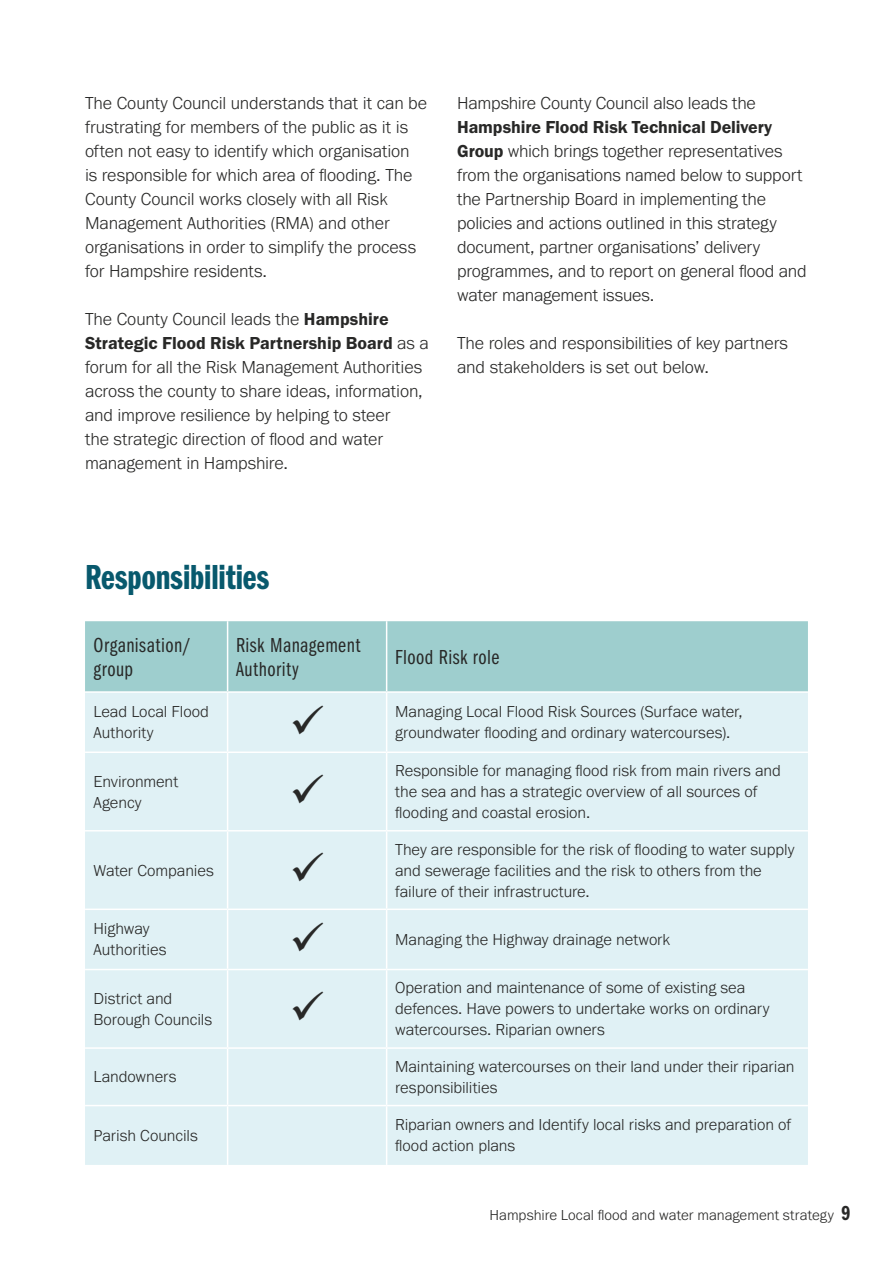
<style>
.page{position:relative;width:893px;height:1263px;background:#fff}
.page>*{position:absolute;margin:0;border:0;box-sizing:border-box;transform-origin:0 0}
.Heading_2{font:36px "Franklin Gothic URW Com Dem";letter-spacing:-.005em;color:#08596d}
.Table_heading{font:21px/24px "Franklin Gothic URW Com Boo";letter-spacing:.02em;color:#282827}
.Body_copy{font:300 18px/24px "Franklin Gothic URW";letter-spacing:-.01em;color:#282827}
.Table_body{font:300 16.5px/21px "Franklin Gothic URW";letter-spacing:-.005em;color:#282827}
.t1{font:300 15px "Franklin Gothic URW";color:#282827}
.s1{font-family:"Franklin Gothic URW Dem";font-weight:400}
.s2{font-family:"Franklin Gothic URW Com Dem";font-weight:400;font-size:21px}
</style>
<div class="page">
<div style="left:85px;top:621px;width:723px;height:70px;background:#9ecece"></div>
<div style="left:85px;top:693px;width:723px;height:472px;background:#e0f1f5"></div>
<hr style="left:227px;top:621px;width:1px;height:70px;background:#fff">
<hr style="left:386px;top:621px;width:1px;height:70px;background:#fff">
<hr style="left:227px;top:693px;width:1px;height:58px;background:#fff">
<hr style="left:386px;top:693px;width:1px;height:58px;background:#fff">
<hr style="left:85px;top:751px;width:143px;height:2px;background:#fff">
<hr style="left:228px;top:751px;width:159px;height:2px;background:#fff">
<hr style="left:227px;top:753px;width:1px;height:77px;background:#fff">
<hr style="left:387px;top:751px;width:421px;height:2px;background:#fff">
<hr style="left:386px;top:753px;width:1px;height:77px;background:#fff">
<hr style="left:85px;top:830px;width:143px;height:1px;background:#fff">
<hr style="left:228px;top:830px;width:159px;height:1px;background:#fff">
<hr style="left:227px;top:831px;width:1px;height:77px;background:#fff">
<hr style="left:387px;top:830px;width:421px;height:1px;background:#fff">
<hr style="left:386px;top:831px;width:1px;height:77px;background:#fff">
<hr style="left:85px;top:908px;width:143px;height:2px;background:#fff">
<hr style="left:228px;top:908px;width:159px;height:2px;background:#fff">
<hr style="left:227px;top:910px;width:1px;height:59px;background:#fff">
<hr style="left:387px;top:908px;width:421px;height:2px;background:#fff">
<hr style="left:386px;top:910px;width:1px;height:59px;background:#fff">
<hr style="left:85px;top:969px;width:143px;height:1px;background:#fff">
<hr style="left:228px;top:969px;width:159px;height:1px;background:#fff">
<hr style="left:227px;top:970px;width:1px;height:77px;background:#fff">
<hr style="left:387px;top:969px;width:421px;height:1px;background:#fff">
<hr style="left:386px;top:970px;width:1px;height:77px;background:#fff">
<hr style="left:85px;top:1047px;width:143px;height:2px;background:#fff">
<hr style="left:228px;top:1047px;width:159px;height:2px;background:#fff">
<hr style="left:227px;top:1049px;width:1px;height:56px;background:#fff">
<hr style="left:387px;top:1047px;width:421px;height:2px;background:#fff">
<hr style="left:386px;top:1049px;width:1px;height:56px;background:#fff">
<hr style="left:85px;top:1105px;width:143px;height:1px;background:#fff">
<hr style="left:228px;top:1105px;width:159px;height:1px;background:#fff">
<hr style="left:227px;top:1106px;width:1px;height:59px;background:#fff">
<hr style="left:387px;top:1105px;width:421px;height:1px;background:#fff">
<hr style="left:386px;top:1106px;width:1px;height:59px;background:#fff">
<svg style="left:293px;top:704px;width:30px;height:30px"></svg>
<svg style="left:293px;top:774px;width:30px;height:29px"></svg>
<svg style="left:293px;top:852px;width:30px;height:30px"></svg>
<svg style="left:293px;top:922px;width:30px;height:29px"></svg>
<svg style="left:293px;top:991px;width:30px;height:29px"></svg>
<p class="Body_copy" style="left:85px;top:91px;width:344px">The County Council understands that it can be frustrating for members of the public as it is often not easy to identify which organisation<br>is responsible for which area of flooding. The County Council works closely with all Risk Management Authorities (RMA) and other organisations in order to simplify the process for Hampshire residents.</p>
<p class="Body_copy" style="left:85px;top:307px;width:345px">The County Council leads the <span class="s1">Hampshire Strategic Flood Risk Partnership Board</span> as a forum for all the Risk Management Authorities across the county to share ideas, information, and improve resilience by helping to steer<br>the strategic direction of flood and water management in Hampshire.</p>
<p class="Body_copy" style="left:457px;top:91px;width:351px">Hampshire County Council also leads the <span class="s1">Hampshire Flood Risk Technical Delivery Group</span> which brings together representatives from the organisations named below to support the Partnership Board in implementing the policies and actions outlined in this strategy document, partner organisations’ delivery programmes, and to report on general flood and water management issues.</p>
<p class="Body_copy" style="left:457px;top:331px;width:332px">The roles and responsibilities of key partners and stakeholders is set out below.</p>
<p class="Heading_2" style="left:85px;top:552px;width:186px">Responsibilities</p>
<p class="Table_heading" style="left:94px;top:632px;width:99px">Organisation/ group</p>
<p class="Table_heading" style="left:236px;top:632px;width:126px">Risk Management<br>Authority</p>
<p class="Table_heading" style="left:395px;top:644px;width:106px">Flood Risk role</p>
<p class="Table_body" style="left:94px;top:701px;width:117px">Lead Local Flood<br>Authority</p>
<p class="Table_body" style="left:395px;top:701px;width:349px">Managing Local Flood Risk Sources (Surface water, groundwater flooding and ordinary watercourses).</p>
<p class="Table_body" style="left:94px;top:770px;width:86px">Environment<br>Agency</p>
<p class="Table_body" style="left:395px;top:760px;width:387px">Responsible for managing flood risk from main rivers and the sea and has a strategic overview of all sources of flooding and coastal erosion.</p>
<p class="Table_body" style="left:94px;top:859px;width:122px">Water Companies</p>
<p class="Table_body" style="left:395px;top:838px;width:401px">They are responsible for the risk of flooding to water supply and sewerage facilities and the risk to others from the failure of their infrastructure.</p>
<p class="Table_body" style="left:94px;top:918px;width:74px">Highway<br>Authorities</p>
<p class="Table_body" style="left:395px;top:928px;width:277px">Managing the Highway drainage network</p>
<p class="Table_body" style="left:94px;top:987px;width:120px">District and<br>Borough Councils</p>
<p class="Table_body" style="left:395px;top:977px;width:376px">Operation and maintenance of some of existing sea defences. Have powers to undertake works on ordinary watercourses. Riparian owners</p>
<p class="Table_body" style="left:94px;top:1066px;width:84px">Landowners</p>
<p class="Table_body" style="left:395px;top:1055px;width:401px">Maintaining watercourses on their land under their riparian responsibilities</p>
<p class="Table_body" style="left:94px;top:1124px;width:106px">Parish Councils</p>
<p class="Table_body" style="left:395px;top:1114px;width:398px">Riparian owners and Identify local risks and preparation of flood action plans</p>
<p class="t1" style="left:490px;top:1205px;width:362px">Hampshire Local flood and water management strategy <span class="s2">9</span></p>
</div>
